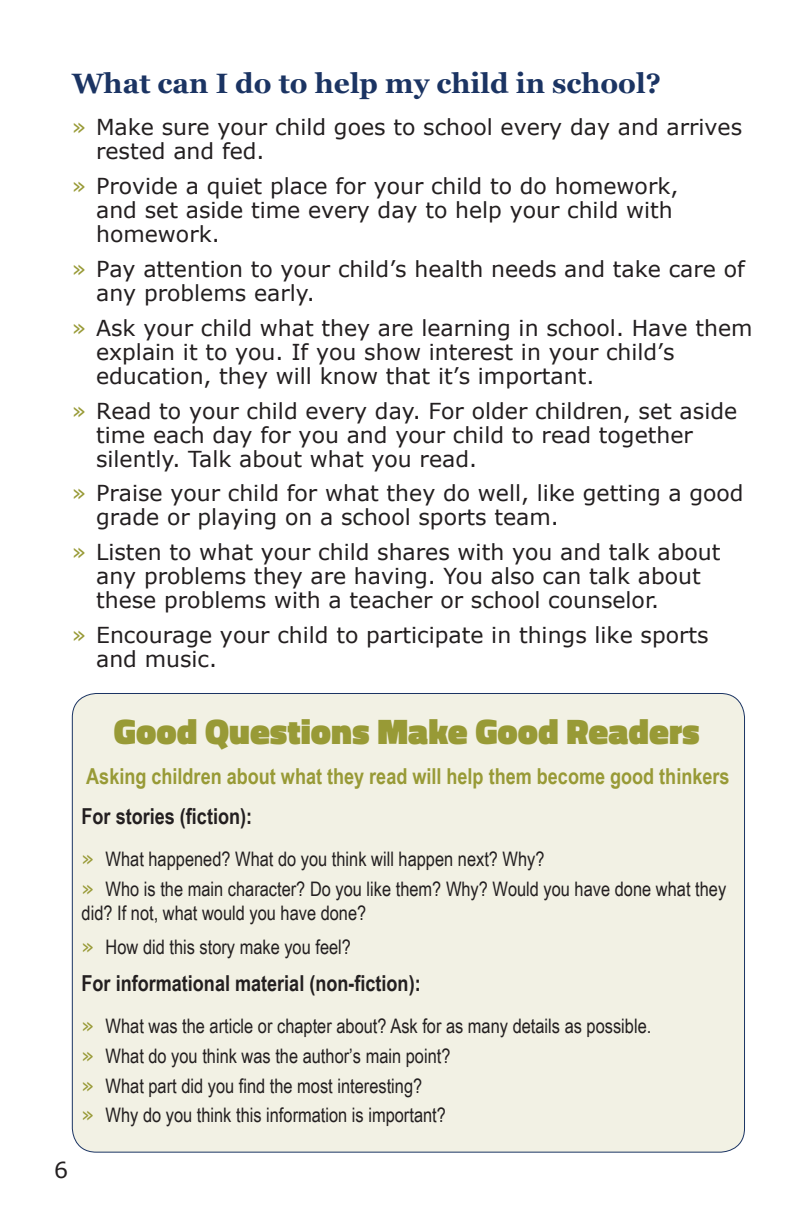
<style>
.page{position:relative;width:802px;height:1224px;background:#fff}
.page>*{position:absolute;margin:0;border:0;box-sizing:border-box;transform-origin:0 0}
.Green_Header_18pt{font:900 36px "Titillium Web";color:#989a36}
.Blue_Subheader_Georg{font:700 28px "Georgia";color:#1b3463}
.t1{font:22px/24px "Verdana";color:#231f20}
.t2{font:700 22px "Arial Narrow";color:#989a36}
.t3{font:700 22px "Arial Narrow";color:#231f20}
.t4{font:20px/29.8px "Arial Narrow";color:#231f20}
.s1{color:#989a36}
.s2{font-family:"Verdana";color:#989a36}
</style>
<div class="page">
<div style="left:72px;top:693px;width:672px;height:459px;background:#f2f1e4;border-radius:24px"></div>
<p class="Blue_Subheader_Georg" style="left:72px;top:65px;width:590px">What can I do to help my child in school?</p>
<p class="t1" style="left:96px;top:115px;width:647px;text-indent:-24px"><span class="s1">»</span> Make sure your child goes to school every day and arrives rested and fed.</p>
<p class="t1" style="left:96px;top:174px;width:583px;text-indent:-24px"><span class="s1">»</span> Provide a quiet place for your child to do homework, and set aside time every day to help your child with homework.</p>
<p class="t1" style="left:96px;top:257px;width:650px;text-indent:-24px"><span class="s1">»</span> Pay attention to your child’s health needs and take care of any problems early.</p>
<p class="t1" style="left:96px;top:315px;width:657px;text-indent:-24px"><span class="s1">»</span> Ask your child what they are learning in school. Have them explain it to you. If you show interest in your child’s education, they will know that it’s important.</p>
<p class="t1" style="left:96px;top:398px;width:642px;text-indent:-24px"><span class="s1">»</span> Read to your child every day. For older children, set aside time each day for you and your child to read together silently. Talk about what you read.</p>
<p class="t1" style="left:96px;top:481px;width:648px;text-indent:-24px"><span class="s1">»</span> Praise your child for what they do well, like getting a good grade or playing on a school sports team.</p>
<p class="t1" style="left:96px;top:540px;width:625px;text-indent:-24px"><span class="s1">»</span> Listen to what your child shares with you and talk about any problems they are having. You also can talk about these problems with a teacher or school counselor.</p>
<p class="t1" style="left:96px;top:623px;width:613px;text-indent:-24px"><span class="s1">»</span> Encourage your child to participate in things like sports and music.</p>
<p class="t1" style="left:54px;top:1158px;width:15px">6</p>
<p class="Green_Header_18pt" style="left:114px;top:705px;width:587px">Good Questions Make Good Readers</p>
<p class="t2" style="left:86px;top:760px;width:644px">Asking children about what they read will help them become good thinkers</p>
<p class="t3" style="left:81px;top:800px;width:172px">For stories (fiction):</p>
<p class="t4" style="left:82px;top:843px;width:645px"><span class="s2">»</span> What happened? What do you think will happen next? Why?<br><span class="s2">»</span> Who is the main character? Do you like them? Why? Would you have done what they</p>
<p class="t4" style="left:82px;top:895px;width:286px;line-height:34.2px">did? If not, what would you have done? <span class="s2">»</span> How did this story make you feel?</p>
<p class="t3" style="left:82px;top:966px;width:340px">For informational material (non-fiction):</p>
<p class="t4" style="left:82px;top:1010px;width:571px"><span class="s2">»</span> What was the article or chapter about? Ask for as many details as possible. <span class="s2">»</span> What do you think was the author’s main point?<br><span class="s2">»</span> What part did you find the most interesting?<br><span class="s2">»</span> Why do you think this information is important?</p>
</div>
